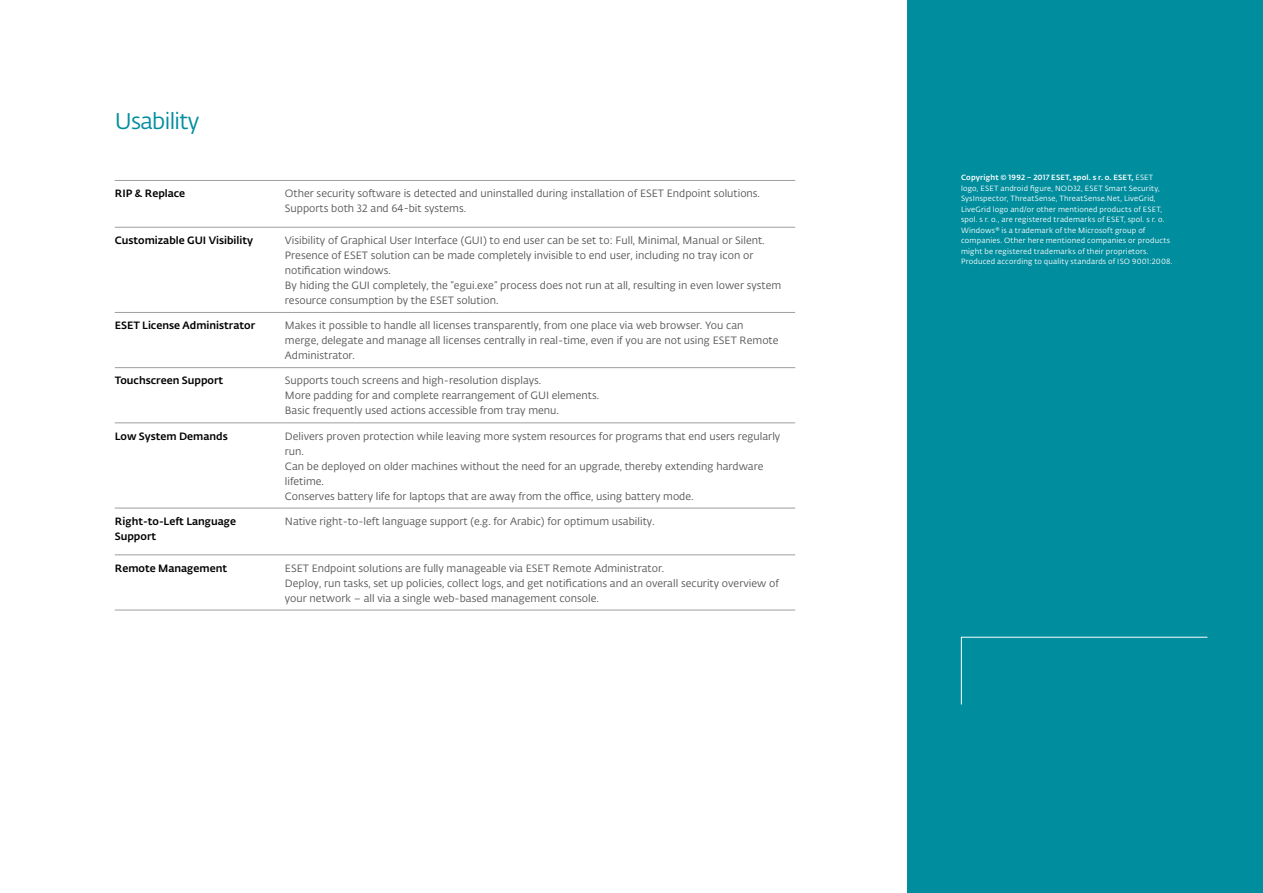
<style>
.page{position:relative;width:1263px;height:893px;background:#fff}
.page>*{position:absolute;margin:0;border:0;box-sizing:border-box;transform-origin:0 0}
.t1{font:22.5px "Fedra Sans Alt Pro Book LF";letter-spacing:-.03em;color:#008e9e}
.t2{font:10.5px/15px "Fedra Sans Alt Pro Book LF";color:#555756}
.t3{font:10.5px/15px "Fedra Sans Alt Pro Med LF";color:#000}
.t4{font:7.5px/10.5px "Fedra Sans Alt Pro Book LF";letter-spacing:.025em;color:#fff}
.t5{font:7.5px "Fedra Sans Alt Pro Med LF";letter-spacing:.02em;color:#fff}
.s1{font-family:"Fedra Sans Alt Pro Book LF"}
</style>
<div class="page">
<hr style="left:115px;top:180px;width:170px;height:1px;background:#9d9e9e">
<hr style="left:285px;top:180px;width:510px;height:1px;background:#9d9e9e">
<hr style="left:115px;top:227px;width:170px;height:1px;background:#9d9e9e">
<hr style="left:285px;top:227px;width:510px;height:1px;background:#9d9e9e">
<hr style="left:115px;top:312px;width:170px;height:1px;background:#9d9e9e">
<hr style="left:285px;top:312px;width:510px;height:1px;background:#9d9e9e">
<hr style="left:115px;top:367px;width:170px;height:1px;background:#9d9e9e">
<hr style="left:285px;top:367px;width:510px;height:1px;background:#9d9e9e">
<hr style="left:115px;top:508px;width:170px;height:1px;background:#9d9e9e">
<hr style="left:285px;top:508px;width:510px;height:1px;background:#9d9e9e">
<hr style="left:115px;top:554px;width:170px;height:1px;background:#9d9e9e">
<hr style="left:285px;top:554px;width:510px;height:1px;background:#9d9e9e">
<hr style="left:115px;top:610px;width:170px;height:1px;background:#9d9e9e">
<hr style="left:285px;top:610px;width:510px;height:1px;background:#9d9e9e">
<hr style="left:115px;top:422px;width:170px;height:1px;background:#9d9e9e">
<hr style="left:285px;top:422px;width:510px;height:1px;background:#9d9e9e">
<div style="left:908px;top:0;width:355px;height:893px;background:#008e9e"></div>
<svg style="left:961px;top:637px;width:247px;height:68px"></svg>
<h1 class="t1" style="left:115px;top:105px;width:86px">Usability</h1>
<p class="t3" style="left:115px;top:185px;width:72px">RIP &amp; Replace</p>
<p class="t2" style="left:285px;top:186px;width:477px">Other security software is detected and uninstalled during installation of ESET Endpoint solutions.<br>Supports both 32 and 64-bit systems.</p>
<p class="t3" style="left:115px;top:232px;width:140px">Customizable GUI Visibility</p>
<p class="t2" style="left:285px;top:232px;width:498px">Visibility of Graphical User Interface (GUI) to end user can be set to: Full, Minimal, Manual or Silent.<br>Presence of ESET solution can be made completely invisible to end user, including no tray icon or notification windows.<br>By hiding the GUI completely, the “egui.exe” process does not run at all, resulting in even lower system resource consumption by the ESET solution.</p>
<p class="t3" style="left:115px;top:317px;width:142px">ESET License Administrator</p>
<p class="t2" style="left:285px;top:318px;width:495px">Makes it possible to handle all licenses transparently, from one place via web browser. You can merge, delegate and manage all licenses centrally in real-time, even if you are not using ESET Remote<br>Administrator.</p>
<p class="t3" style="left:115px;top:373px;width:110px">Touchscreen Support</p>
<p class="t2" style="left:285px;top:373px;width:316px">Supports touch screens and high-resolution displays.<br>More padding for and complete rearrangement of GUI elements.<br>Basic frequently used actions accessible from tray menu.</p>
<p class="t3" style="left:115px;top:428px;width:114px">Low System Demands</p>
<p class="t2" style="left:285px;top:428px;width:497px">Delivers proven protection while leaving more system resources for programs that end users regularly run.<br>Can be deployed on older machines without the need for an upgrade, thereby extending hardware lifetime.<br>Conserves battery life for laptops that are away from the office, using battery mode.</p>
<p class="t3" style="left:115px;top:513px;width:123px">Right-to-Left Language<br>Support</p>
<p class="t2" style="left:285px;top:513px;width:371px">Native right-to-left language support (e.g. for Arabic) for optimum usability.</p>
<p class="t3" style="left:115px;top:560px;width:114px">Remote Management</p>
<p class="t2" style="left:285px;top:560px;width:495px">ESET Endpoint solutions are fully manageable via ESET Remote Administrator.<br>Deploy, run tasks, set up policies, collect logs, and get notifications and an overall security overview of your network – all via a single web-based management console.</p>
<p class="t5" style="left:961px;top:172px;width:194px">Copyright © 1992 – 2017 ESET, spol. s r. o. ESET, <span class="s1">ESET</span></p>
<p class="t4" style="left:961px;top:183px;width:213px">logo, ESET android figure, NOD32, ESET Smart Security, SysInspector, ThreatSense, ThreatSense.Net, LiveGrid, LiveGrid logo and/or other mentioned products of ESET, spol. s r. o., are registered trademarks of ESET, spol. s r. o.<br>Windows® is a trademark of the Microsoft group of companies. Other here mentioned companies or products might be registered trademarks of their proprietors.<br>Produced according to quality standards of ISO 9001:2008.</p>
</div>
